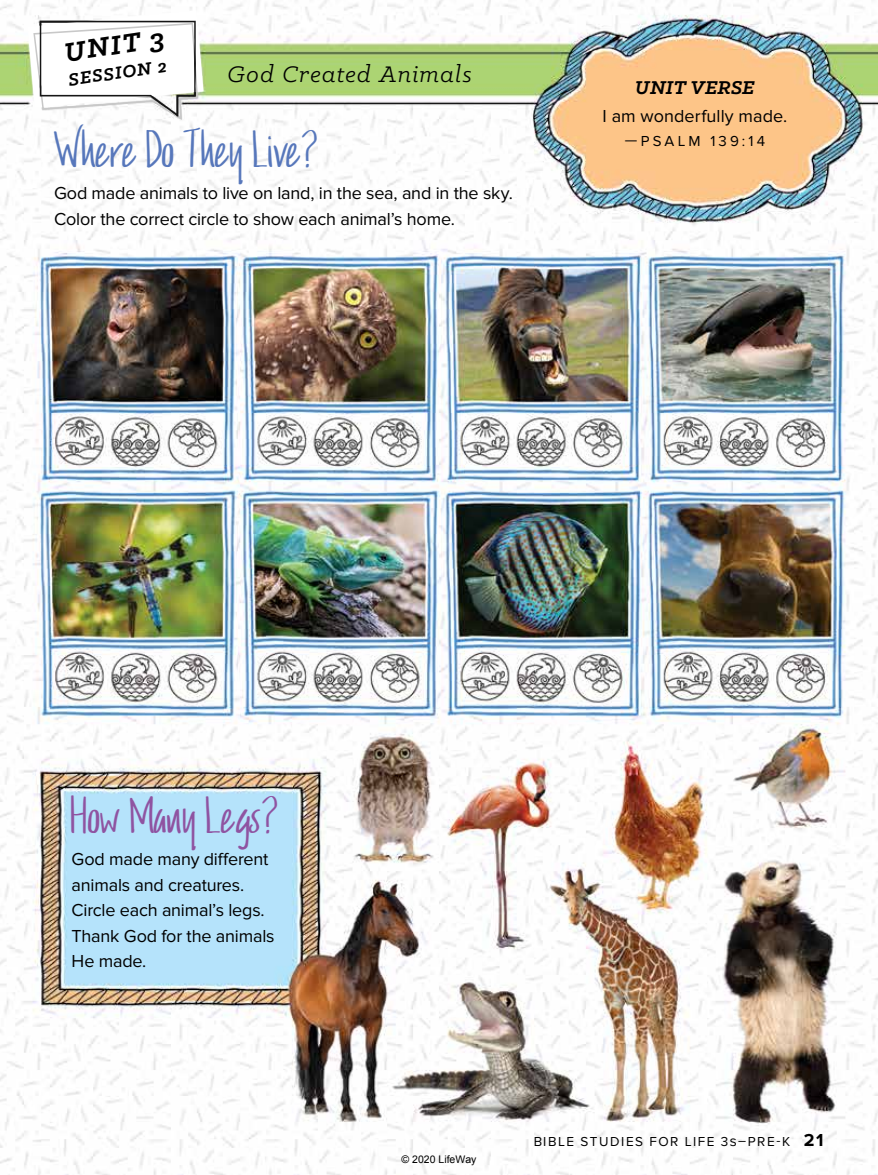
<style>
.page{position:relative;width:878px;height:1175px;background:#fff}
.page>*{position:absolute;margin:0;border:0;box-sizing:border-box;transform-origin:0 0}
.t1{font:36px "finesse";color:#5777bb}
.t2{font:36px "finesse";color:#8f53a1}
.t3{font:italic 700 30px "Klinic Slab";color:#000}
.t4{font:italic 25.5px "Klinic Slab";letter-spacing:.045em;color:#000}
.t5{font:italic 700 21px "Klinic Slab";letter-spacing:.02em;color:#000}
.t6{font:italic 700 19.5px "Klinic Slab";color:#000}
.t7{font:18px/25.5px "Proxima Nova";letter-spacing:-.01em;color:#000}
.t8{font:15px "Proxima Nova";letter-spacing:.205em;color:#000}
.t9{font:13.5px "Proxima Nova";letter-spacing:.115em;color:#000}
.t10{font:10.5px "Arial";color:#000}
.s1{font-weight:700;font-size:18px}
</style>
<div class="page">
<img style="left:0;top:0;width:878px;height:1174px">
<svg style="left:28px;top:10px;width:175px;height:110px"></svg>
<h2 class="t3" style="left:62px;top:33px;width:102px;rotate:-9deg">UNIT 3</h2>
<p class="t6" style="left:67px;top:67px;width:100px;rotate:-8deg">SESSION 2</p>
<h3 class="t4" style="left:227px;top:58px;width:246px">God Created Animals</h3>
<h1 class="t1" style="left:54px;top:134px;width:265px">Where Do They Live?</h1>
<p class="t7" style="left:54px;top:181px;width:460px">God made animals to live on land, in the sea, and in the sky.<br>Color the correct circle to show each animal’s home.</p>
<p class="t5" style="left:635px;top:73px;width:121px">UNIT VERSE</p>
<p class="t7" style="left:602px;top:103px;width:186px">I am wonderfully made.</p>
<p class="t8" style="left:625px;top:132px;width:142px">—PSALM 139:14</p>
<h1 class="t2" style="left:72px;top:799px;width:207px">How Many Legs?</h1>
<p class="t7" style="left:72px;top:846px;width:204px">God made many different animals and creatures.<br>Circle each animal’s legs.<br>Thank God for the animals<br>He made.</p>
<p class="t10" style="left:401px;top:1152px;width:76px">© 2020 LifeWay</p>
<p class="t9" style="left:533px;top:1133px;width:292px">BIBLE STUDIES FOR LIFE 3s–PRE-K <span class="s1">21</span></p>
</div>
